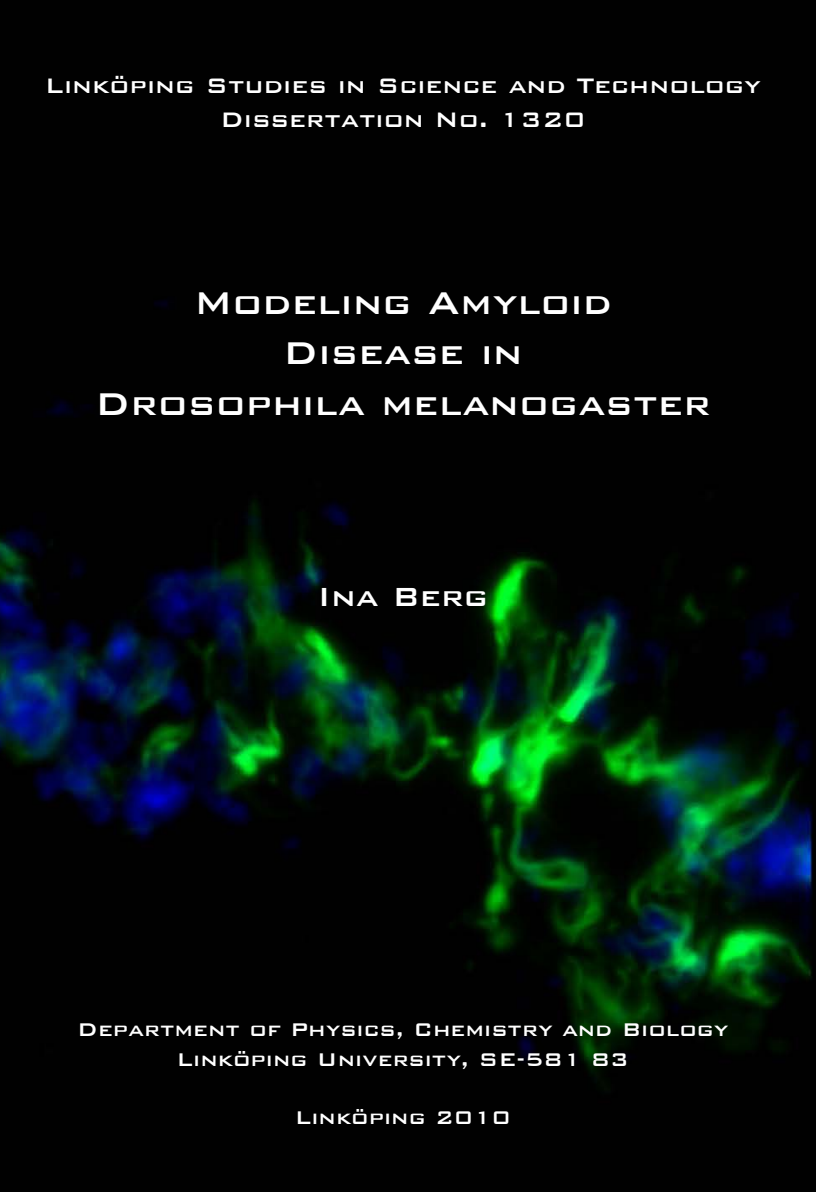
<style>
.page{position:relative;width:816px;height:1192px;background:#fff}
.page>*{position:absolute;margin:0;border:0;box-sizing:border-box;transform-origin:0 0}
.t1{font:500 42px/50.4px "Bank Gothic";color:#fff;text-align:center}
.t2{font:500 35px "Bank Gothic";color:#fff}
.t3{font:500 28px/33.6px "Bank Gothic";color:#fff;text-align:center}
.t4{font:500 24.5px/29.4px "Bank Gothic";color:#fff;text-align:center}
</style>
<div class="page">
<img style="left:0;top:0;width:816px;height:1192px">
<p class="t3" style="left:45px;top:66px;width:717px">Linköping Studies in Science and Technology<br>Dissertation No. 1320</p>
<p class="t1" style="left:95px;top:274px;width:617px">Modeling Amyloid<br>Disease in<br>Drosophila melanogaster</p>
<p class="t2" style="left:318px;top:570px;width:172px">Ina Berg</p>
<p class="t4" style="left:77px;top:1013px;width:653px">Department of Physics, Chemistry and Biology<br>Linköping University, SE-581 83</p>
<p class="t4" style="left:295px;top:1101px;width:218px">Linköping 2010</p>
</div>
